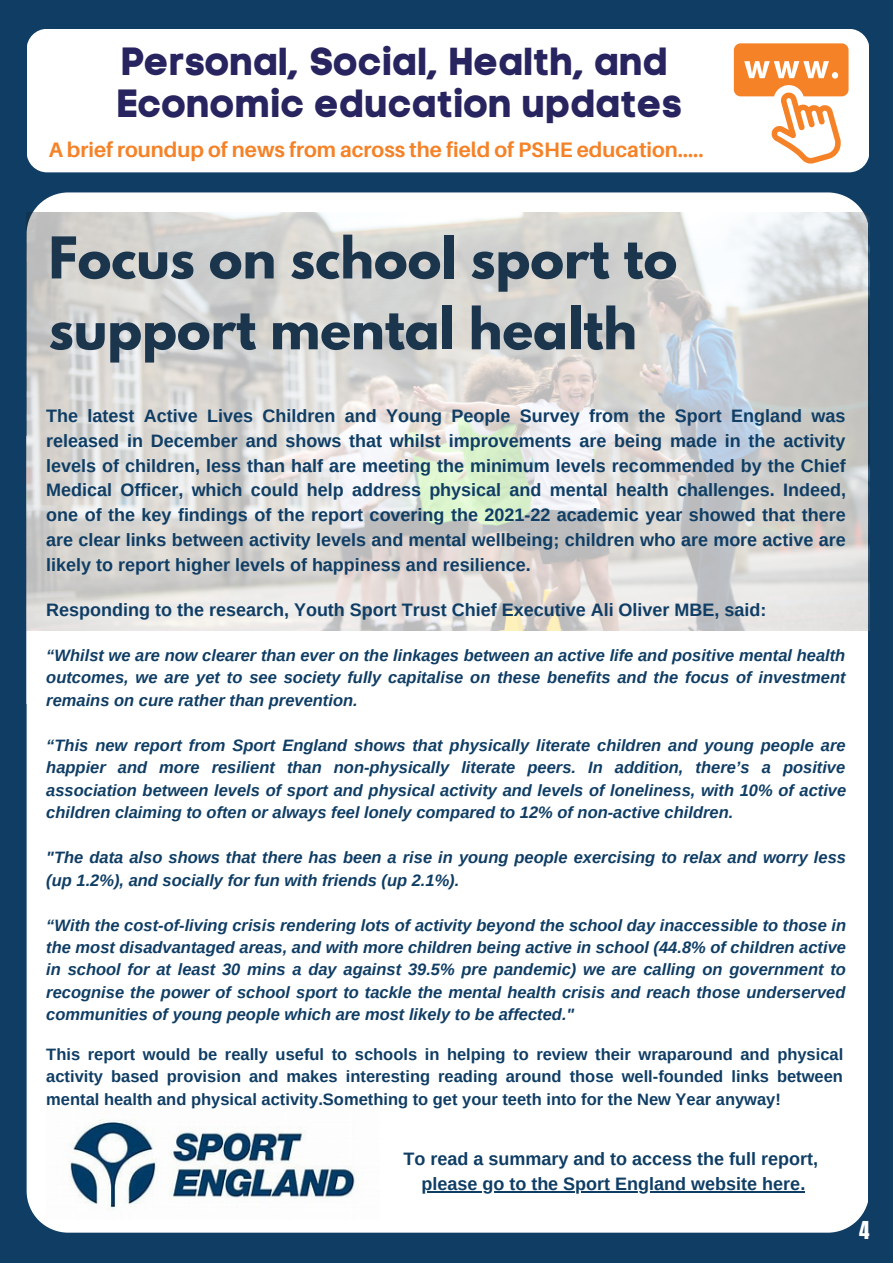
<style>
.page{position:relative;width:893px;height:1264px;background:#fff}
.page>*{position:absolute;margin:0;border:0;box-sizing:border-box;transform-origin:0 0}
.t1{font:700 51px/70.8px "League Spartan";color:#1b354d}
.t2{font:39px/42.8px "Code Pro Bold LC";color:#28245f}
.t3{font:700 21px "Aileron";color:#f58227}
.t4{font:21px "Anton";color:#fff}
.t5{font:700 18px/24.8px "Arimo";color:#0f3d64;text-align:justify}
.t6{font:italic 700 16.5px/22.5px "Arimo";color:#0f3d64;text-align:justify}
.t7{font:700 16.5px/22.5px "Arimo";color:#0f3d64;text-align:justify}
</style>
<div class="page">
<div style="left:0;top:0;width:892px;height:1262px;background:#0f3d64"></div>
<div style="left:27px;top:29px;width:841px;height:143px;background:#fff;border-radius:20px"></div>
<svg style="left:733px;top:43px;width:115px;height:121px"></svg>
<div style="left:27px;top:192px;width:840px;height:1040px;background:#fff"></div>
<div style="left:27px;top:436px;width:840px;height:268px;background:#fff"></div>
<img style="left:46px;top:1096px;width:333px;height:122px">
<img style="left:27px;top:213px;width:842px;height:418px">
<hr style="left:421px;top:1191px;width:379px;height:1px;background:#0f3d64">
<h2 class="t2" style="left:116px;top:40px;width:567px">Personal, Social, Health, and<br>Economic education updates</h2>
<p class="t3" style="left:49px;top:137px;width:656px">A brief roundup of news from across the field of PSHE education…..</p>
<h1 class="t1" style="left:49px;top:229px;width:630px">Focus on school sport to support mental health</h1>
<p class="t5" style="left:46px;top:403px;width:801px">The latest Active Lives Children and Young People Survey from the Sport England was released in December and shows that whilst improvements are being made in the activity levels of children, less than half are meeting the minimum levels recommended by the Chief Medical Officer, which could help address physical and mental health challenges. Indeed, one of the key findings of the report covering the 2021-22 academic year showed that there are clear links between activity levels and mental wellbeing; children who are more active are likely to report higher levels of happiness and resilience.</p>
<p class="t5" style="left:46px;top:597px;width:721px">Responding to the research, Youth Sport Trust Chief Executive Ali Oliver MBE, said:</p>
<p class="t6" style="left:46px;top:643px;width:800px">“Whilst we are now clearer than ever on the linkages between an active life and positive mental health outcomes, we are yet to see society fully capitalise on these benefits and the focus of investment remains on cure rather than prevention.</p>
<p class="t6" style="left:46px;top:733px;width:801px">“This new report from Sport England shows that physically literate children and young people are happier and more resilient than non-physically literate peers. In addition, there’s a positive association between levels of sport and physical activity and levels of loneliness, with 10% of active children claiming to often or always feel lonely compared to 12% of non-active children.</p>
<p class="t6" style="left:46px;top:846px;width:801px">"The data also shows that there has been a rise in young people exercising to relax and worry less (up 1.2%), and socially for fun with friends (up 2.1%).</p>
<p class="t6" style="left:46px;top:913px;width:801px">“With the cost-of-living crisis rendering lots of activity beyond the school day inaccessible to those in the most disadvantaged areas, and with more children being active in school (44.8% of children active in school for at least 30 mins a day against 39.5% pre pandemic) we are calling on government to recognise the power of school sport to tackle the mental health crisis and reach those underserved communities of young people which are most likely to be affected."</p>
<p class="t7" style="left:46px;top:1042px;width:798px">This report would be really useful to schools in helping to review their wraparound and physical activity based provision and makes interesting reading around those well-founded links between mental health and physical activity.Something to get your teeth into for the New Year anyway!</p>
<p class="t5" style="left:403px;top:1146px;width:416px;text-align:center">To read a summary and to access the full report, please go to the Sport England website here.</p>
<p class="t4" style="left:859px;top:1215px;width:12px">4</p>
</div>
